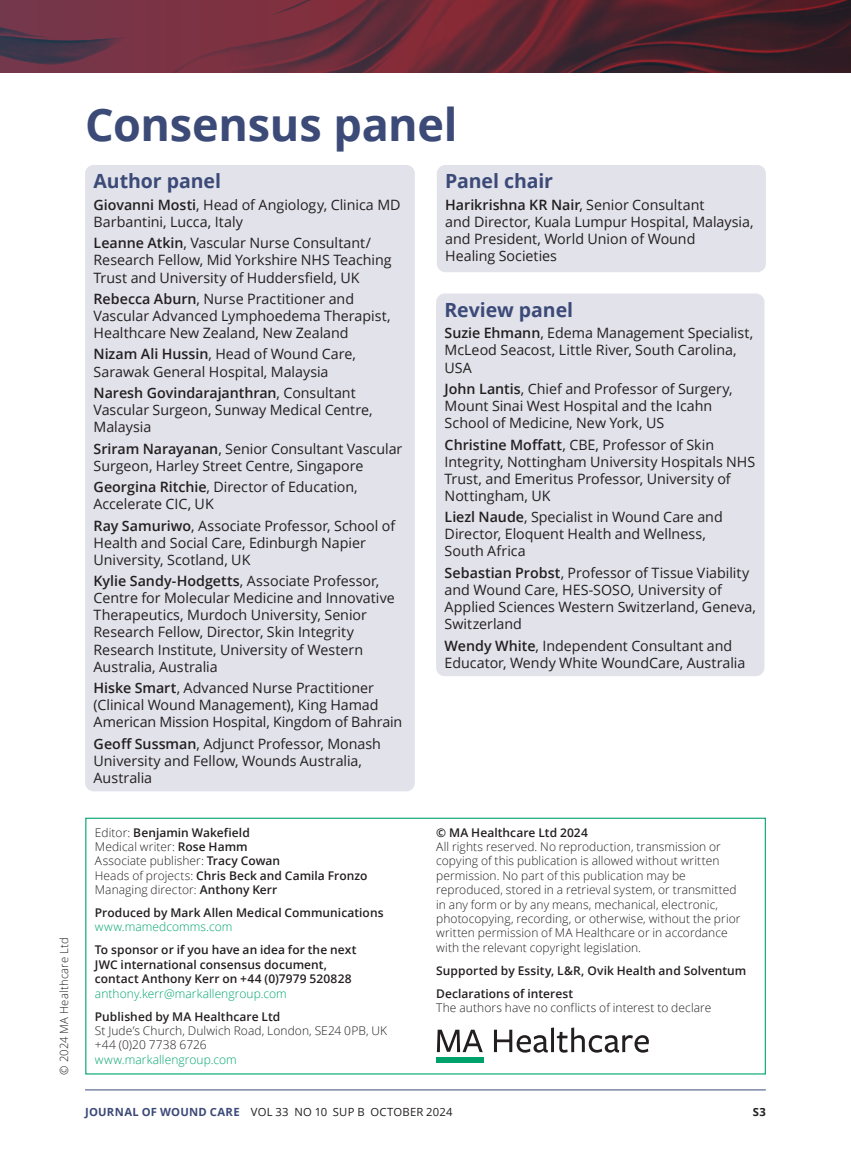
<style>
.page{position:relative;width:851px;height:1149px;background:#fff}
.page>*{position:absolute;margin:0;border:0;box-sizing:border-box;transform-origin:0 0}
.Body_head_A{font:700 45px "Open Sans";letter-spacing:-.005em;color:#3c4a78}
.Author_panel_title{font:700 19.5px "Open Sans";letter-spacing:-.005em;color:#3c4a78}
.Author_panel_names{font:14.25px/17.1px "Open Sans";color:#231f20}
.Publishing_details{font:300 12px/14.4px "Open Sans";letter-spacing:.005em;color:#231f20}
.Publishing_details-2{font:600 12px/14.4px "Open Sans";letter-spacing:.005em;color:#231f20}
.Publishing_details__people{font:300 12px "Open Sans";letter-spacing:.005em;color:#231f20}
.Publishing_details__people-2{font:600 12px "Open Sans";letter-spacing:.005em;color:#231f20}
.t1{font:11.25px "Open Sans";letter-spacing:.015em;color:#231f20}
.t2{font:300 11.25px "Open Sans";letter-spacing:.015em;color:#231f20}
.t3{font:700 11.25px "Open Sans";color:#231f20}
.s1{font-weight:600}
.s2{font-weight:300}
.s3{font-weight:300;color:#00a56f}
.s4{color:#00a56f}
.s5{font-weight:700;color:#3c4a78}
</style>
<div class="page">
<hr style="left:85px;top:1089px;width:680px;height:1px;background:#3c4a78">
<svg style="left:0;top:0;width:850px;height:72px;background:#5e2a37"></svg>
<div style="left:85px;top:165px;width:330px;height:626px;background:#e2e2eb;border-radius:9px"></div>
<div style="left:437px;top:165px;width:328px;height:107px;background:#e2e2eb;border-radius:9px"></div>
<div style="left:436px;top:293px;width:328px;height:383px;background:#e2e2eb;border-radius:9px"></div>
<div style="left:85px;top:817px;width:680px;height:257px;border:1px solid #00a56f"></div>
<svg style="left:437px;top:1029px;width:45px;height:22px"></svg>
<svg style="left:494px;top:1027px;width:154px;height:25px"></svg>
<div style="left:436px;top:1057px;width:47px;height:5px;background:#00a16b"></div>
<p class="Body_head_A" style="left:85px;top:93px;width:374px">Consensus panel</p>
<p class="Author_panel_title" style="left:94px;top:167px;width:129px">Author panel</p>
<p class="Author_panel_names" style="left:94px;top:196px;width:308px"><span class="s1">Giovanni Mosti</span>, Head of Angiology, Clinica MD<br>Barbantini, Lucca, Italy</p>
<p class="Author_panel_names" style="left:94px;top:234px;width:299px"><span class="s1">Leanne Atkin</span>, Vascular Nurse Consultant/<br>Research Fellow, Mid Yorkshire NHS Teaching<br>Trust and University of Huddersfield, UK</p>
<p class="Author_panel_names" style="left:94px;top:290px;width:298px"><span class="s1">Rebecca Aburn</span>, Nurse Practitioner and<br>Vascular Advanced Lymphoedema Therapist,<br>Healthcare New Zealand, New Zealand</p>
<p class="Author_panel_names" style="left:94px;top:345px;width:264px"><span class="s1">Nizam Ali Hussin</span>, Head of Wound Care,<br>Sarawak General Hospital, Malaysia</p>
<p class="Author_panel_names" style="left:94px;top:384px;width:280px"><span class="s1">Naresh Govindarajanthran</span>, Consultant<br>Vascular Surgeon, Sunway Medical Centre,<br>Malaysia</p>
<p class="Author_panel_names" style="left:94px;top:439px;width:310px"><span class="s1">Sriram Narayanan</span>, Senior Consultant Vascular<br>Surgeon, Harley Street Centre, Singapore</p>
<p class="Author_panel_names" style="left:94px;top:478px;width:266px"><span class="s1">Georgina Ritchie</span>, Director of Education,<br>Accelerate CIC, UK</p>
<p class="Author_panel_names" style="left:94px;top:516px;width:303px"><span class="s1">Ray Samuriwo</span>, Associate Professor, School of<br>Health and Social Care, Edinburgh Napier<br>University, Scotland, UK</p>
<p class="Author_panel_names" style="left:94px;top:572px;width:302px"><span class="s1">Kylie Sandy-Hodgetts</span>, Associate Professor, Centre for Molecular Medicine and Innovative Therapeutics, Murdoch University, Senior Research Fellow, Director, Skin Integrity Research Institute, University of Western Australia, Australia</p>
<p class="Author_panel_names" style="left:94px;top:678px;width:310px"><span class="s1">Hiske Smart</span>, Advanced Nurse Practitioner (Clinical Wound Management), King Hamad<br>American Mission Hospital, Kingdom of Bahrain</p>
<p class="Author_panel_names" style="left:94px;top:734px;width:289px"><span class="s1">Geoff Sussman</span>, Adjunct Professor, Monash<br>University and Fellow, Wounds Australia,<br>Australia</p>
<p class="Author_panel_title" style="left:445px;top:167px;width:109px">Panel chair</p>
<p class="Author_panel_names" style="left:445px;top:196px;width:310px"><span class="s1">Harikrishna KR Nair</span>, Senior Consultant<br>and Director, Kuala Lumpur Hospital, Malaysia, and President, World Union of Wound<br>Healing Societies</p>
<p class="Author_panel_title" style="left:444px;top:296px;width:130px">Review panel</p>
<p class="Author_panel_names" style="left:444px;top:324px;width:310px"><span class="s1">Suzie Ehmann</span>, Edema Management Specialist,<br>McLeod Seacost, Little River, South Carolina,<br>USA</p>
<p class="Author_panel_names" style="left:444px;top:380px;width:289px"><span class="s1">John Lantis</span>, Chief and Professor of Surgery,<br>Mount Sinai West Hospital and the Icahn<br>School of Medicine, New York, US</p>
<p class="Author_panel_names" style="left:444px;top:435px;width:312px"><span class="s1">Christine Moffatt</span>, CBE, Professor of Skin Integrity, Nottingham University Hospitals NHS Trust, and Emeritus Professor, University of Nottingham, UK</p>
<p class="Author_panel_names" style="left:444px;top:508px;width:279px"><span class="s1">Liezl Naude</span>, Specialist in Wound Care and<br>Director, Eloquent Health and Wellness,<br>South Africa</p>
<p class="Author_panel_names" style="left:444px;top:563px;width:313px"><span class="s1">Sebastian Probst</span>, Professor of Tissue Viability and Wound Care, HES-SOSO, University of Applied Sciences Western Switzerland, Geneva, Switzerland</p>
<p class="Author_panel_names" style="left:444px;top:636px;width:302px"><span class="s1">Wendy White</span>, Independent Consultant and<br>Educator, Wendy White WoundCare, Australia</p>
<p class="t2" style="left:56px;top:1074px;width:138px;rotate:-90deg">© 2024 MA Healthcare Ltd</p>
<p class="Publishing_details__people-2" style="left:95px;top:823px;width:156px"><span class="s2">Editor:</span> Benjamin Wakefield</p>
<p class="Publishing_details__people" style="left:95px;top:838px;width:154px">Medical writer: <span class="s1">Rose Hamm</span></p>
<p class="Publishing_details__people" style="left:95px;top:852px;width:187px">Associate publisher: <span class="s1">Tracy Cowan</span></p>
<p class="Publishing_details__people-2" style="left:95px;top:866px;width:274px"><span class="s2">Heads of projects:</span> Chris Beck and Camila Fronzo</p>
<p class="Publishing_details__people" style="left:95px;top:881px;width:184px">Managing director: <span class="s1">Anthony Kerr</span></p>
<p class="Publishing_details-2" style="left:95px;top:905px;width:290px">Produced by Mark Allen Medical Communications <span class="s3">www.mamedcomms.com</span></p>
<p class="Publishing_details-2" style="left:95px;top:942px;width:263px">To sponsor or if you have an idea for the next JWC international consensus document, contact Anthony Kerr on +44 (0)7979 520828 <span class="s3">anthony.kerr@markallengroup.com</span></p>
<p class="Publishing_details" style="left:95px;top:1008px;width:294px"><span class="s1">Published by MA Healthcare Ltd<br></span>St Jude’s Church, Dulwich Road, London, SE24 0PB, UK +44 (0)20 7738 6726<br><span class="s4">www.markallengroup.com</span></p>
<p class="Publishing_details" style="left:436px;top:824px;width:306px"><span class="s1">© MA Healthcare Ltd 2024<br></span>All rights reserved. No reproduction, transmission or copying of this publication is allowed without written permission. No part of this publication may be reproduced, stored in a retrieval system, or transmitted in any form or by any means, mechanical, electronic, photocopying, recording, or otherwise, without the prior written permission of MA Healthcare or in accordance with the relevant copyright legislation.</p>
<p class="Publishing_details-2" style="left:436px;top:962px;width:311px">Supported by Essity, L&amp;R, Ovik Health and Solventum</p>
<p class="Publishing_details" style="left:436px;top:985px;width:276px"><span class="s1">Declarations of interest<br></span>The authors have no conflicts of interest to declare</p>
<p class="t1" style="left:85px;top:1103px;width:369px"><span class="s5">JOURNAL OF WOUND CARE</span> VOL 33 NO 10 SUP B OCTOBER 2024</p>
<p class="t3" style="left:752px;top:1103px;width:15px">S3</p>
</div>
